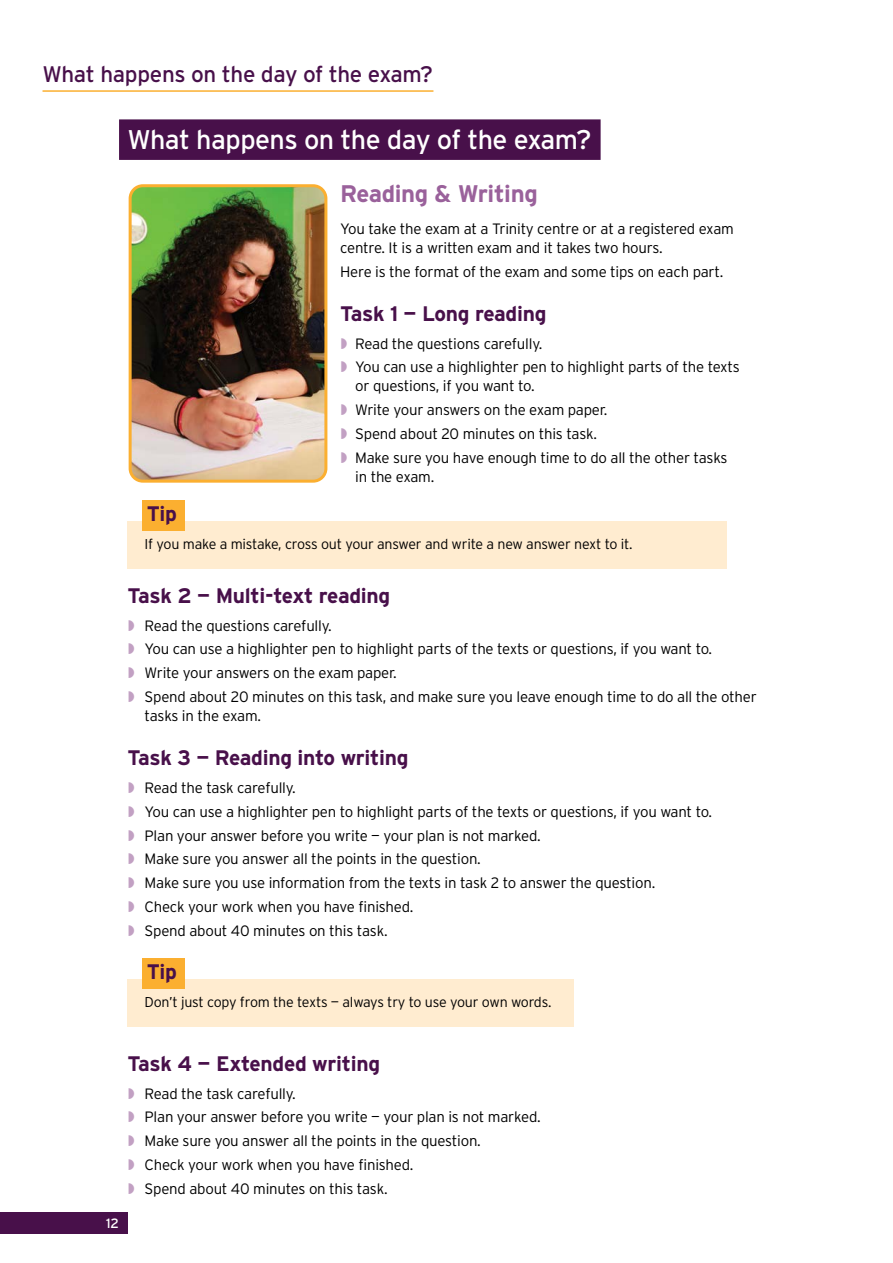
<style>
.page{position:relative;width:893px;height:1263px;background:#fff}
.page>*{position:absolute;margin:0;border:0;box-sizing:border-box;transform-origin:0 0}
.t1{font:27px "Interstate";letter-spacing:-.02em;color:#fff}
.t2{font:700 24px "Interstate";letter-spacing:-.015em;color:#9a619b}
.t3{font:22.5px "Interstate";letter-spacing:-.015em;color:#48104a}
.t4{font:700 21px "Interstate";letter-spacing:-.015em;color:#48104a}
.t5{font:300 15px/23.7px "Interstate";letter-spacing:-.015em;color:#000}
.t6{font:300 14.25px "Interstate";letter-spacing:-.015em;color:#000}
.t7{font:13.5px "Interstate";color:#fff}
</style>
<div class="page">
<div style="left:0;top:1212px;width:128px;height:21px;background:#48104a"></div>
<div style="left:119px;top:119px;width:482px;height:41px;background:#48104a"></div>
<div style="left:128px;top:979px;width:446px;height:48px;background:#ffecd0"></div>
<div style="left:142px;top:958px;width:43px;height:31px;background:#fbaf30"></div>
<img style="left:133px;top:188px;width:193px;height:291px">
<div style="left:129px;top:184px;width:198px;height:299px;border:3px solid #fbaf30;border-radius:13px"></div>
<div style="left:128px;top:521px;width:599px;height:48px;background:#ffecd0"></div>
<div style="left:142px;top:500px;width:43px;height:30px;background:#fbaf30"></div>
<hr style="left:43px;top:90px;width:390px;height:2px;background:#fbaf30">
<h3 class="t3" style="left:43px;top:61px;width:392px">What happens on the day of the exam?</h3>
<h1 class="t1" style="left:128px;top:125px;width:465px">What happens on the day of the exam?</h1>
<h2 class="t2" style="left:340px;top:180px;width:199px">Reading &amp; Writing</h2>
<p class="t5" style="left:340px;top:219px;width:395px;line-height:19.5px">You take the exam at a Trinity centre or at a registered exam centre. It is a written exam and it takes two hours.</p>
<p class="t5" style="left:340px;top:260px;width:385px">Here is the format of the exam and some tips on each part.</p>
<h3 class="t4" style="left:340px;top:302px;width:208px">Task 1 — Long reading</h3>
<p class="t5" style="left:355px;top:332px;width:386px;line-height:23px">Read the questions carefully.<br>You can use a highlighter pen to highlight parts of the texts</p>
<p class="t5" style="left:355px;top:374px;width:374px">or questions, if you want to.<br>Write your answers on the exam paper.<br>Spend about 20 minutes on this task.<br>Make sure you have enough time to do all the other tasks</p>
<p class="t5" style="left:355px;top:465px;width:81px">in the exam.</p>
<h3 class="t4" style="left:147px;top:502px;width:32px">Tip</h3>
<p class="t6" style="left:145px;top:536px;width:489px">If you make a mistake, cross out your answer and write a new answer next to it.</p>
<h3 class="t4" style="left:128px;top:583px;width:264px">Task 2 — Multi-text reading</h3>
<p class="t5" style="left:145px;top:613px;width:614px">Read the questions carefully.<br>You can use a highlighter pen to highlight parts of the texts or questions, if you want to.<br>Write your answers on the exam paper.<br>Spend about 20 minutes on this task, and make sure you leave enough time to do all the other</p>
<p class="t5" style="left:145px;top:704px;width:118px">tasks in the exam.</p>
<h3 class="t4" style="left:128px;top:746px;width:282px">Task 3 — Reading into writing</h3>
<p class="t5" style="left:145px;top:776px;width:569px">Read the task carefully.<br>You can use a highlighter pen to highlight parts of the texts or questions, if you want to.<br>Plan your answer before you write — your plan is not marked.<br>Make sure you answer all the points in the question.<br>Make sure you use information from the texts in task 2 to answer the question.<br>Check your work when you have finished.<br>Spend about 40 minutes on this task.</p>
<h3 class="t4" style="left:147px;top:960px;width:32px">Tip</h3>
<p class="t6" style="left:145px;top:994px;width:408px">Don’t just copy from the texts — always try to use your own words.</p>
<p class="t7" style="left:106px;top:1215px;width:14px">12</p>
<h3 class="t4" style="left:128px;top:1051px;width:254px">Task 4 — Extended writing</h3>
<p class="t5" style="left:145px;top:1081px;width:398px">Read the task carefully.<br>Plan your answer before you write — your plan is not marked.<br>Make sure you answer all the points in the question.<br>Check your work when you have finished.<br>Spend about 40 minutes on this task.</p>
</div>
